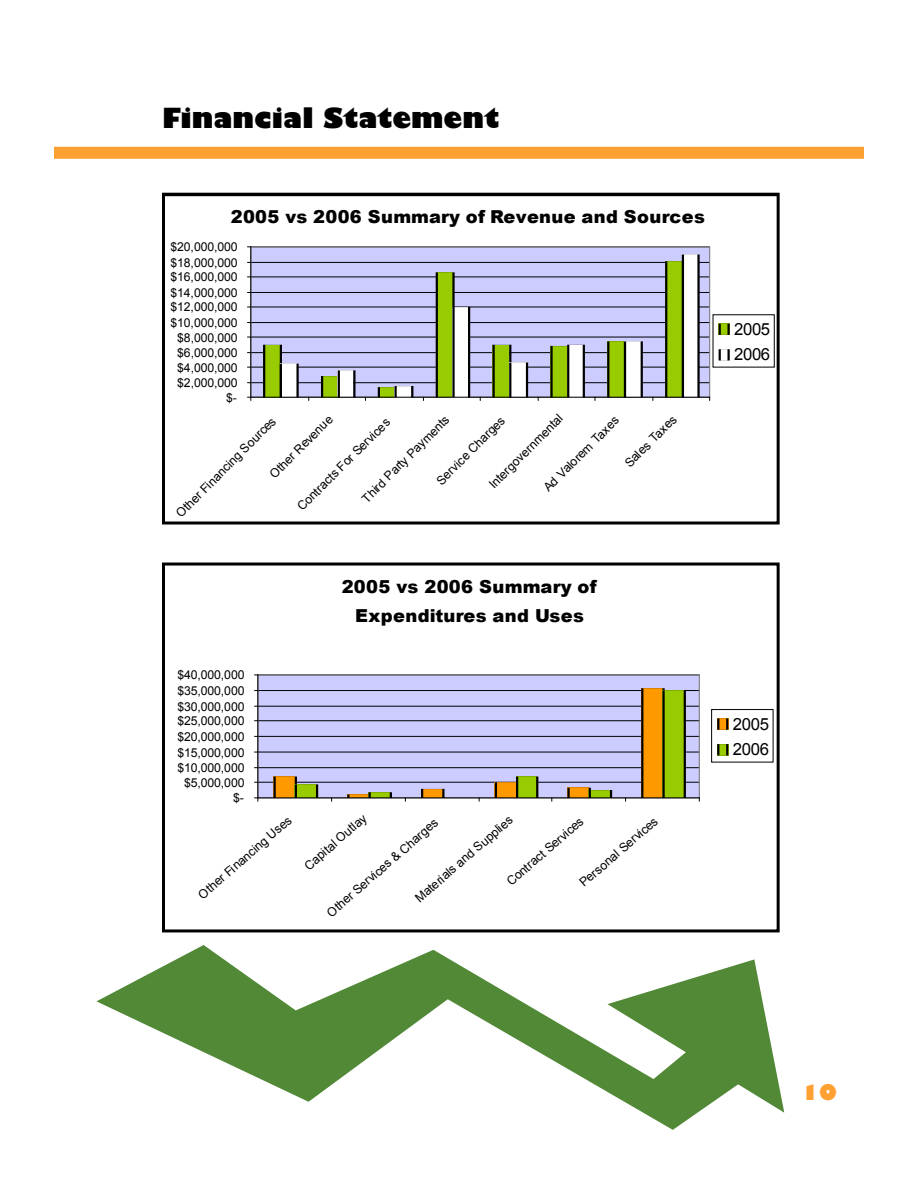
<style>
.page{position:relative;width:918px;height:1188px;background:#fff}
.page>*{position:absolute;margin:0;border:0;box-sizing:border-box;transform-origin:0 0}
.t1{font:800 27px "Gill Sans";color:#000}
.t2{font:800 21px "Gill Sans";color:#ffa033}
.t3{font:900 17.85px/29.1px "Arial";letter-spacing:.02em;color:#000;text-align:center}
.t4{font:16.8px/25.7px "Arial";letter-spacing:-.025em;color:#000}
.t5{font:16.65px/25.7px "Arial";letter-spacing:-.025em;color:#000}
.t6{font:12.3px "Arial";letter-spacing:-.01em;color:#000}
</style>
<div class="page">
<svg style="left:247px;top:246px;width:528px;height:155px"></svg>
<div style="left:162px;top:193px;width:618px;height:332px;border:3px solid #000"></div>
<svg style="left:254px;top:674px;width:520px;height:128px"></svg>
<div style="left:162px;top:563px;width:618px;height:369px;border:3px solid #000"></div>
<div style="left:54px;top:147px;width:810px;height:12px;background:#ffa033"></div>
<svg style="left:748px;top:959px;width:36px;height:154px"></svg>
<svg style="left:97px;top:945px;width:651px;height:185px"></svg>
<h1 class="t1" style="left:162px;top:102px;width:339px">Financial Statement</h1>
<h3 class="t3" style="left:231px;top:202px;width:476px">2005 vs 2006 Summary of Revenue and Sources</h3>
<p class="t6" style="left:171px;top:240px;width:68px">$20,000,000</p>
<p class="t6" style="left:171px;top:256px;width:68px">$18,000,000</p>
<p class="t6" style="left:171px;top:270px;width:68px">$16,000,000</p>
<p class="t6" style="left:171px;top:286px;width:68px">$14,000,000</p>
<p class="t6" style="left:171px;top:300px;width:68px">$12,000,000</p>
<p class="t6" style="left:171px;top:316px;width:68px">$10,000,000</p>
<p class="t6" style="left:177px;top:330px;width:62px">$8,000,000</p>
<p class="t6" style="left:177px;top:346px;width:62px">$6,000,000</p>
<p class="t6" style="left:177px;top:360px;width:62px">$4,000,000</p>
<p class="t6" style="left:177px;top:376px;width:62px">$2,000,000</p>
<p class="t6" style="left:226px;top:391px;width:12px">$-</p>
<p class="t6" style="left:486px;top:481px;width:100px;rotate:-45deg">Intergovernmental</p>
<p class="t6" style="left:267px;top:471px;width:85px;rotate:-45deg">Other Revenue</p>
<p class="t6" style="left:541px;top:485px;width:102px;rotate:-45deg">Ad Valorem Taxes</p>
<p class="t6" style="left:622px;top:460px;width:69px;rotate:-45deg">Sales Taxes</p>
<p class="t6" style="left:359px;top:496px;width:119px;rotate:-45deg">Third Party Payments</p>
<p class="t6" style="left:434px;top:478px;width:92px;rotate:-45deg">Service Charges</p>
<p class="t6" style="left:173px;top:510px;width:137px;rotate:-45deg">Other Financing Sources</p>
<p class="t6" style="left:295px;top:503px;width:127px;rotate:-45deg">Contracts For Services</p>
<p class="t6" style="left:177px;top:668px;width:69px">$40,000,000</p>
<p class="t6" style="left:177px;top:684px;width:69px">$35,000,000</p>
<p class="t6" style="left:177px;top:700px;width:69px">$30,000,000</p>
<p class="t6" style="left:177px;top:714px;width:69px">$25,000,000</p>
<p class="t6" style="left:177px;top:730px;width:69px">$20,000,000</p>
<p class="t6" style="left:177px;top:745px;width:69px">$15,000,000</p>
<p class="t6" style="left:177px;top:761px;width:69px">$10,000,000</p>
<p class="t6" style="left:184px;top:776px;width:62px">$5,000,000</p>
<p class="t6" style="left:233px;top:791px;width:12px">$-</p>
<h3 class="t3" style="left:342px;top:572px;width:257px">2005 vs 2006 Summary of<br>Expenditures and Uses</h3>
<p class="t6" style="left:196px;top:891px;width:121px;rotate:-41deg">Other Financing Uses</p>
<p class="t6" style="left:302px;top:862px;width:79px;rotate:-41deg">Capital Outlay</p>
<p class="t6" style="left:412px;top:895px;width:126px;rotate:-41deg">Materials and Supplies</p>
<p class="t6" style="left:577px;top:879px;width:100px;rotate:-41deg">Personal Services</p>
<p class="t6" style="left:504px;top:878px;width:98px;rotate:-41deg">Contract Services</p>
<p class="t6" style="left:324px;top:909px;width:144px;rotate:-41deg">Other Services &amp; Charges</p>
<h3 class="t5" style="left:734px;top:316px;width:38px">2005<br>2006</h3>
<h3 class="t4" style="left:733px;top:711px;width:38px">2005<br>2006</h3>
<h2 class="t2" style="left:801px;top:1079px;width:37px">10</h2>
</div>
